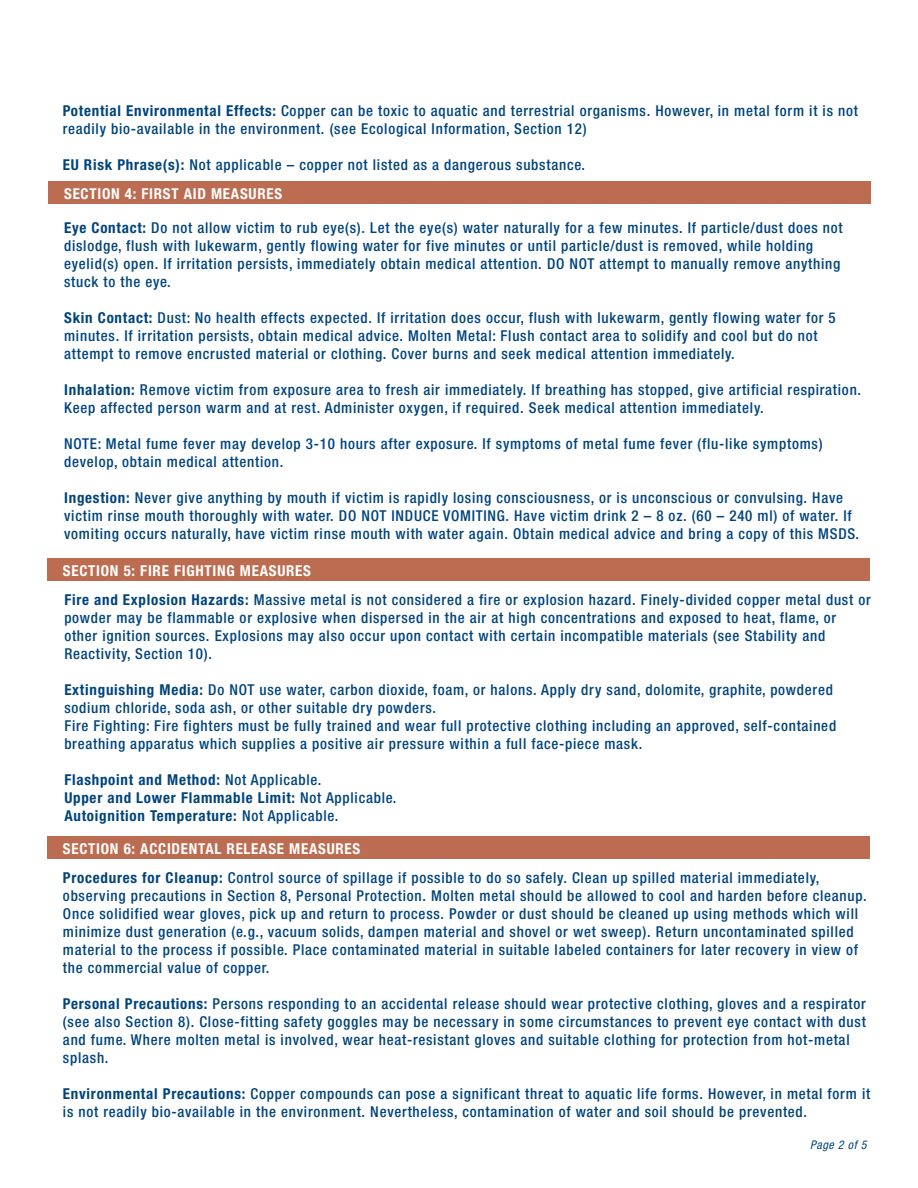
<style>
.page{position:relative;width:918px;height:1188px;background:#fff}
.page>*{position:absolute;margin:0;border:0;box-sizing:border-box;transform-origin:0 0}
.t1{font:500 condensed 15px/18px "Helvetica Neue";letter-spacing:.05em;color:#00447b}
.t2{font:700 condensed 15px/18px "Helvetica Neue";letter-spacing:.05em;color:#00447b}
.t3{font:italic condensed 12px "Helvetica Neue";letter-spacing:.05em;color:#00447b}
.s1{font-weight:700}
.s2{font-weight:700;color:#fff}
.s3{font-weight:500}
</style>
<div class="page">
<div style="left:48px;top:182px;width:823px;height:22px;background:#bc6c50"></div>
<div style="left:47px;top:558px;width:823px;height:23px;background:#bc6c50"></div>
<div style="left:47px;top:836px;width:823px;height:23px;background:#bc6c50"></div>
<p class="t1" style="left:63px;top:101px;width:797px"><span class="s1">Potential Environmental Effects:</span> Copper can be toxic to aquatic and terrestrial organisms. However, in metal form it is not readily bio-available in the environment. (see Ecological Information, Section 12)</p>
<p class="t1" style="left:63px;top:149px;width:524px;line-height:29.5px"><span class="s1">EU Risk Phrase(s):</span> Not applicable – copper not listed as a dangerous substance.<br><span class="s2">SECTION 4: FIRST AID MEASURES</span></p>
<p class="t1" style="left:64px;top:218px;width:780px"><span class="s1">Eye Contact:</span> Do not allow victim to rub eye(s). Let the eye(s) water naturally for a few minutes. If particle/dust does not dislodge, flush with lukewarm, gently flowing water for five minutes or until particle/dust is removed, while holding eyelid(s) open. If irritation persists, immediately obtain medical attention. DO NOT attempt to manually remove anything stuck to the eye.</p>
<p class="t1" style="left:64px;top:308px;width:773px"><span class="s1">Skin Contact:</span> Dust: No health effects expected. If irritation does occur, flush with lukewarm, gently flowing water for 5 minutes. If irritation persists, obtain medical advice. Molten Metal: Flush contact area to solidify and cool but do not attempt to remove encrusted material or clothing. Cover burns and seek medical attention immediately.</p>
<p class="t1" style="left:64px;top:380px;width:799px"><span class="s1">Inhalation:</span> Remove victim from exposure area to fresh air immediately. If breathing has stopped, give artificial respiration.<br>Keep affected person warm and at rest. Administer oxygen, if required. Seek medical attention immediately.</p>
<p class="t1" style="left:64px;top:434px;width:760px">NOTE: Metal fume fever may develop 3-10 hours after exposure. If symptoms of metal fume fever (flu-like symptoms) develop, obtain medical attention.</p>
<p class="t1" style="left:64px;top:488px;width:797px"><span class="s1">Ingestion:</span> Never give anything by mouth if victim is rapidly losing consciousness, or is unconscious or convulsing. Have victim rinse mouth thoroughly with water. DO NOT INDUCE VOMITING. Have victim drink 2 – 8 oz. (60 – 240 ml) of water. If vomiting occurs naturally, have victim rinse mouth with water again. Obtain medical advice and bring a copy of this MSDS.</p>
<p class="t1" style="left:63px;top:555px;width:809px;line-height:29.1px"><span class="s2">SECTION 5: FIRE FIGHTING MEASURES<br></span><span class="s1">Fire and Explosion Hazards:</span> Massive metal is not considered a fire or explosion hazard. Finely-divided copper metal dust or</p>
<p class="t1" style="left:64px;top:608px;width:773px">powder may be flammable or explosive when dispersed in the air at high concentrations and exposed to heat, flame, or other ignition sources. Explosions may also occur upon contact with certain incompatible materials (see Stability and<br>Reactivity, Section 10).</p>
<p class="t1" style="left:64px;top:680px;width:773px"><span class="s1">Extinguishing Media:</span> Do NOT use water, carbon dioxide, foam, or halons. Apply dry sand, dolomite, graphite, powdered sodium chloride, soda ash, or other suitable dry powders.<br>Fire Fighting: Fire fighters must be fully trained and wear full protective clothing including an approved, self-contained breathing apparatus which supplies a positive air pressure within a full face-piece mask.</p>
<p class="t2" style="left:64px;top:770px;width:334px">Flashpoint and Method: <span class="s3">Not Applicable.<br></span>Upper and Lower Flammable Limit: <span class="s3">Not Applicable.<br></span>Autoignition Temperature: <span class="s3">Not Applicable.</span></p>
<p class="t1" style="left:63px;top:834px;width:758px;line-height:28.5px"><span class="s2">SECTION 6: ACCIDENTAL RELEASE MEASURES<br></span><span class="s1">Procedures for Cleanup:</span> Control source of spillage if possible to do so safely. Clean up spilled material immediately,</p>
<p class="t1" style="left:63px;top:886px;width:805px">observing precautions in Section 8, Personal Protection. Molten metal should be allowed to cool and harden before cleanup.<br>Once solidified wear gloves, pick up and return to process. Powder or dust should be cleaned up using methods which will minimize dust generation (e.g., vacuum solids, dampen material and shovel or wet sweep). Return uncontaminated spilled material to the process if possible. Place contaminated material in suitable labeled containers for later recovery in view of the commercial value of copper.</p>
<p class="t1" style="left:63px;top:994px;width:804px"><span class="s1">Personal Precautions:</span> Persons responding to an accidental release should wear protective clothing, gloves and a respirator (see also Section 8). Close-fitting safety goggles may be necessary in some circumstances to prevent eye contact with dust and fume. Where molten metal is involved, wear heat-resistant gloves and suitable clothing for protection from hot-metal splash.</p>
<p class="t1" style="left:63px;top:1084px;width:809px"><span class="s1">Environmental Precautions:</span> Copper compounds can pose a significant threat to aquatic life forms. However, in metal form it is not readily bio-available in the environment. Nevertheless, contamination of water and soil should be prevented.</p>
<p class="t3" style="left:810px;top:1138px;width:58px">Page 2 of 5</p>
</div>
